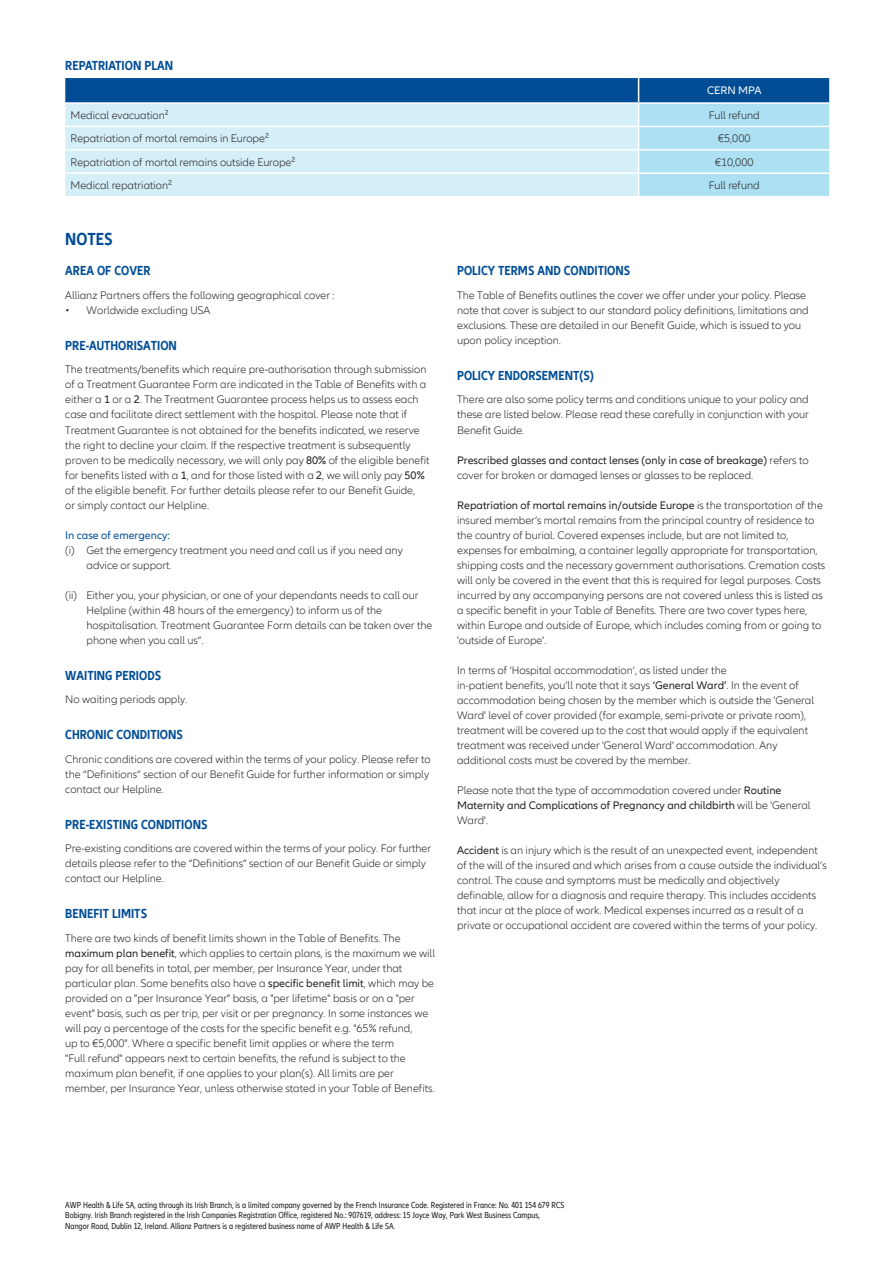
<style>
.page{position:relative;width:893px;height:1263px;background:#fff}
.page>*{position:absolute;margin:0;border:0;box-sizing:border-box;transform-origin:0 0}
.Normal_1{font:700 condensed 18px "Allianz Neo";color:#014d95}
.Normal_1-2{font:700 condensed 13.5px "Allianz Neo";color:#014d95}
.Normal_1-3{font:300 11.25px/15px "Allianz Neo";color:#231f20}
.Body_text_Weide{font:300 11.25px/15px "Allianz Neo";color:#231f20}
.Body_text_Weide-2{font:11.25px "Allianz Neo";color:#014d95}
.t1{font:11.25px "Allianz Neo";color:#fff}
.Normal_1-4{font:condensed 9px/10.8px "Allianz Neo";color:#231f20}
.s1{font-weight:400}
</style>
<div class="page">
<svg style="left:64px;top:77px;width:766px;height:119px"></svg>
<hr style="left:829px;top:174px;width:2px;height:22px;background:#fff">
<p class="Normal_1-2" style="left:65px;top:57px;width:109px">REPATRIATION PLAN</p>
<p class="t1" style="left:707px;top:84px;width:56px">CERN MPA</p>
<p class="Normal_1-3" style="left:71px;top:108px;width:100px">Medical evacuation²</p>
<p class="Normal_1-3" style="left:709px;top:108px;width:52px">Full refund</p>
<p class="Normal_1-3" style="left:71px;top:131px;width:200px">Repatriation of mortal remains in Europe²</p>
<p class="Normal_1-3" style="left:718px;top:131px;width:34px">€5,000</p>
<p class="Normal_1-3" style="left:71px;top:155px;width:226px">Repatriation of mortal remains outside Europe²</p>
<p class="Normal_1-3" style="left:715px;top:155px;width:40px">€10,000</p>
<p class="Normal_1-3" style="left:71px;top:178px;width:103px">Medical repatriation²</p>
<p class="Normal_1-3" style="left:709px;top:178px;width:52px">Full refund</p>
<p class="Normal_1" style="left:65px;top:228px;width:49px">NOTES</p>
<p class="Normal_1-2" style="left:65px;top:263px;width:87px">AREA OF COVER</p>
<p class="Normal_1-3" style="left:65px;top:288px;width:271px">Allianz Partners offers the following geographical cover :</p>
<p class="Normal_1-3" style="left:65px;top:303px;width:146px">• Worldwide excluding USA</p>
<p class="Normal_1-2" style="left:65px;top:338px;width:113px">PRE-AUTHORISATION</p>
<p class="Body_text_Weide" style="left:65px;top:363px;width:366px">The treatments/benefits which require pre-authorisation through submission of a Treatment Guarantee Form are indicated in the Table of Benefits with a either a <span class="s1">1</span> or a <span class="s1">2</span>. The Treatment Guarantee process helps us to assess each case and facilitate direct settlement with the hospital. Please note that if Treatment Guarantee is not obtained for the benefits indicated, we reserve the right to decline your claim. If the respective treatment is subsequently proven to be medically necessary, we will only pay <span class="s1">80%</span> of the eligible benefit for benefits listed with a <span class="s1">1</span>, and for those listed with a <span class="s1">2</span>, we will only pay <span class="s1">50% </span>of the eligible benefit. For further details please refer to our Benefit Guide,<br>or simply contact our Helpline.</p>
<p class="Body_text_Weide-2" style="left:65px;top:528px;width:106px">In case of emergency:</p>
<p class="Body_text_Weide" style="left:87px;top:543px;width:318px;text-indent:-21px">(i) Get the emergency treatment you need and call us if you need any advice or support.</p>
<p class="Body_text_Weide" style="left:87px;top:588px;width:347px;text-indent:-21px">(ii) Either you, your physician, or one of your dependants needs to call our Helpline (within 48 hours of the emergency) to inform us of the hospitalisation. Treatment Guarantee Form details can be taken over the phone when you call us”.</p>
<p class="Normal_1-2" style="left:65px;top:667px;width:97px">WAITING PERIODS</p>
<p class="Normal_1-3" style="left:65px;top:692px;width:124px">No waiting periods apply.</p>
<p class="Normal_1-2" style="left:65px;top:727px;width:119px">CHRONIC CONDITIONS</p>
<p class="Normal_1-3" style="left:65px;top:752px;width:367px">Chronic conditions are covered within the terms of your policy. Please refer to the “Definitions” section of our Benefit Guide for further information or simply contact our Helpline.</p>
<p class="Normal_1-2" style="left:65px;top:816px;width:144px">PRE-EXISTING CONDITIONS</p>
<p class="Normal_1-3" style="left:65px;top:841px;width:367px">Pre-existing conditions are covered within the terms of your policy. For further details please refer to the “Definitions” section of our Benefit Guide or simply contact our Helpline.</p>
<p class="Normal_1-2" style="left:65px;top:906px;width:83px">BENEFIT LIMITS</p>
<p class="Normal_1-3" style="left:65px;top:931px;width:371px">There are two kinds of benefit limits shown in the Table of Benefits. The <span class="s1">maximum plan benefit</span>, which applies to certain plans, is the maximum we will pay for all benefits in total, per member, per Insurance Year, under that particular plan. Some benefits also have a <span class="s1">specific benefit limit</span>, which may be provided on a "per Insurance Year" basis, a "per lifetime" basis or on a "per event" basis, such as per trip, per visit or per pregnancy. In some instances we will pay a percentage of the costs for the specific benefit e.g. "65% refund,<br>up to €5,000". Where a specific benefit limit applies or where the term<br>"Full refund" appears next to certain benefits, the refund is subject to the maximum plan benefit, if one applies to your plan(s). All limits are per member, per Insurance Year, unless otherwise stated in your Table of Benefits.</p>
<p class="Normal_1-2" style="left:457px;top:263px;width:175px">POLICY TERMS AND CONDITIONS</p>
<p class="Normal_1-3" style="left:457px;top:288px;width:353px">The Table of Benefits outlines the cover we offer under your policy. Please note that cover is subject to our standard policy definitions, limitations and exclusions. These are detailed in our Benefit Guide, which is issued to you upon policy inception.</p>
<p class="Normal_1-2" style="left:457px;top:368px;width:138px">POLICY ENDORSEMENT(S)</p>
<p class="Normal_1-3" style="left:457px;top:393px;width:353px;text-align:justify">There are also some policy terms and conditions unique to your policy and these are listed below. Please read these carefully in conjunction with your Benefit Guide.</p>
<p class="Normal_1-3" style="left:457px;top:453px;width:353px"><span class="s1">Prescribed glasses and contact lenses (only in case of breakage)</span> refers to cover for broken or damaged lenses or glasses to be replaced.</p>
<p class="Normal_1-3" style="left:457px;top:498px;width:370px"><span class="s1">Repatriation of mortal remains in/outside Europe</span> is the transportation of the insured member’s mortal remains from the principal country of residence to the country of burial. Covered expenses include, but are not limited to, expenses for embalming, a container legally appropriate for transportation, shipping costs and the necessary government authorisations. Cremation costs will only be covered in the event that this is required for legal purposes. Costs incurred by any accompanying persons are not covered unless this is listed as a specific benefit in your Table of Benefits. There are two cover types here, within Europe and outside of Europe, which includes coming from or going to 'outside of Europe'.</p>
<p class="Normal_1-3" style="left:457px;top:663px;width:358px">In terms of ‘Hospital accommodation’, as listed under the<br>in-patient benefits, you’ll note that it says <span class="s1">‘General Ward’</span>. In the event of accommodation being chosen by the member which is outside the 'General Ward' level of cover provided (for example, semi-private or private room), treatment will be covered up to the cost that would apply if the equivalent treatment was received under 'General Ward' accommodation. Any additional costs must be covered by the member.</p>
<p class="Normal_1-3" style="left:457px;top:783px;width:355px">Please note that the type of accommodation covered under <span class="s1">Routine<br>Maternity and Complications of Pregnancy and childbirth</span> will be 'General<br>Ward'.</p>
<p class="Normal_1-3" style="left:457px;top:843px;width:371px"><span class="s1">Accident</span> is an injury which is the result of an unexpected event, independent of the will of the insured and which arises from a cause outside the individual’s control. The cause and symptoms must be medically and objectively definable, allow for a diagnosis and require therapy. This includes accidents that incur at the place of work. Medical expenses incurred as a result of a private or occupational accident are covered within the terms of your policy.</p>
<p class="Normal_1-4" style="left:65px;top:1199px;width:501px">AWP Health &amp; Life SA, acting through its Irish Branch, is a limited company governed by the French Insurance Code. Registered in France: No. 401 154 679 RCS<br>Bobigny. Irish Branch registered in the Irish Companies Registration Office, registered No.: 907619, address: 15 Joyce Way, Park West Business Campus,<br>Nangor Road, Dublin 12, Ireland. Allianz Partners is a registered business name of AWP Health &amp; Life SA.</p>
</div>
